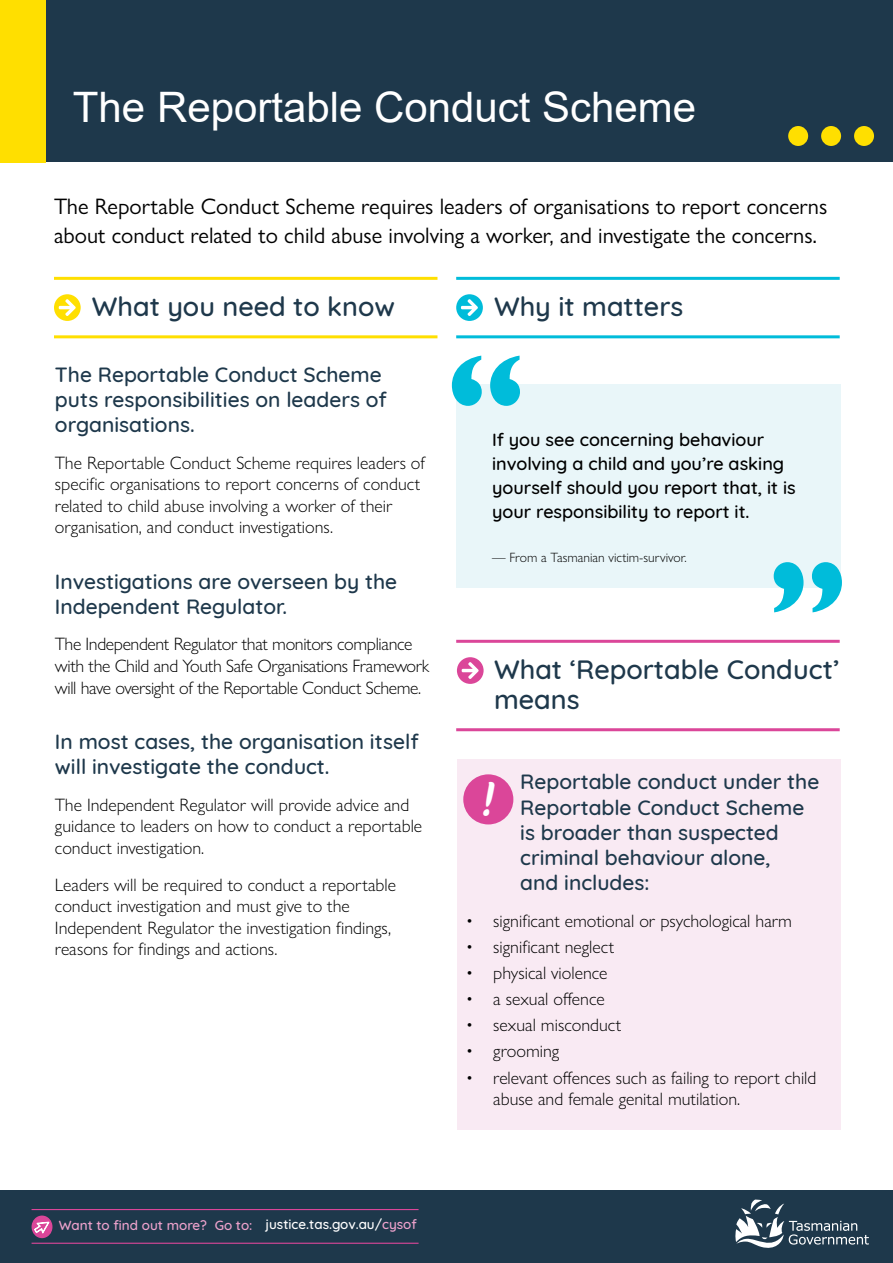
<style>
.page{position:relative;width:893px;height:1263px;background:#fff}
.page>*{position:absolute;margin:0;border:0;box-sizing:border-box;transform-origin:0 0}
.t1{font:700 150px "Gill Sans Nova";color:#00bcda}
.Heading_1{font:42px "Arial";color:#fff}
.t2{font:42px "Eds Market Regular Slant";color:#fff}
.Heading_2{font:500 27px/30px "Quicksand";color:#1e384b}
.t3{font:22.5px/28.8px "Gill Sans Nova";color:#000}
.Heading_3{font:500 21px/25.2px "Quicksand";color:#1e384b}
.t4{font:300 18px/21.6px "Gill Sans Nova";color:#000}
.t5{font:300 18px/21.6px "Gill Sans Nova";letter-spacing:-.02em;color:#000}
.Pull-out_quote{font:500 18px/24px "Quicksand";color:#000}
.t6{font:500 13.5px "Quicksand";color:#eda2cc}
.t7{font:300 13.5px "Gill Sans Nova";color:#000}
.s1{font-size:24px}
.s2{color:#fff}
</style>
<div class="page">
<div style="left:0;top:0;width:893px;height:162px;background:#1e384b"></div>
<div style="left:0;top:0;width:46px;height:162px;background:#ffdf00"></div>
<div style="left:788px;top:126px;width:20px;height:20px;background:#ffdf00;border-radius:50%"></div>
<div style="left:821px;top:126px;width:20px;height:20px;background:#ffdf00;border-radius:50%"></div>
<div style="left:854px;top:126px;width:20px;height:20px;background:#ffdf00;border-radius:50%"></div>
<hr style="left:54px;top:277px;width:383px;height:3px;background:#ffdf00">
<hr style="left:54px;top:335px;width:383px;height:3px;background:#ffdf00">
<svg style="left:54px;top:294px;width:27px;height:27px"></svg>
<div style="left:0;top:1190px;width:893px;height:73px;background:#1e384b"></div>
<hr style="left:32px;top:1209px;width:387px;height:1px;background:#db4699">
<hr style="left:32px;top:1243px;width:387px;height:1px;background:#db4699">
<div style="left:32px;top:1216px;width:20px;height:21px;background:#db4699;border-radius:50%"></div>
<div style="left:32px;top:1215px;width:20px;height:23px;border:2px solid #db4699;border-radius:50%"></div>
<svg style="left:34px;top:1221px;width:15px;height:13px"></svg>
<svg style="left:735px;top:1199px;width:134px;height:49px"></svg>
<div style="left:457px;top:759px;width:384px;height:371px;background:#f9eaf3"></div>
<hr style="left:456px;top:640px;width:384px;height:3px;background:#db4699">
<hr style="left:456px;top:728px;width:384px;height:3px;background:#db4699">
<svg style="left:457px;top:657px;width:27px;height:27px"></svg>
<hr style="left:456px;top:277px;width:384px;height:3px;background:#00bcda">
<hr style="left:456px;top:335px;width:384px;height:3px;background:#00bcda">
<svg style="left:456px;top:294px;width:27px;height:27px"></svg>
<div style="left:456px;top:384px;width:385px;height:204px;background:#e9f6f9"></div>
<div style="left:463px;top:774px;width:50px;height:50px;background:#db4699;border-radius:50%"></div>
<p class="Heading_1" style="left:73px;top:79px;width:625px">The Reportable Conduct Scheme</p>
<p class="t3" style="left:54px;top:192px;width:775px">The Reportable Conduct Scheme requires leaders of organisations to report concerns about conduct related to child abuse involving a worker, and investigate the concerns<span class="s1">.</span></p>
<p class="Heading_2" style="left:92px;top:289px;width:305px">What you need to know</p>
<p class="Heading_3" style="left:55px;top:360px;width:333px">The Reportable Conduct Scheme puts responsibilities on leaders of organisations.</p>
<p class="t4" style="left:55px;top:452px;width:372px">The Reportable Conduct Scheme requires leaders of specific organisations to report concerns of conduct related to child abuse involving a worker of their organisation, and conduct investigations.</p>
<p class="Heading_3" style="left:55px;top:567px;width:344px">Investigations are overseen by the<br>Independent Regulator.</p>
<p class="t5" style="left:55px;top:633px;width:376px">The Independent Regulator that monitors compliance with the Child and Youth Safe Organisations Framework will have oversight of the Reportable Conduct Scheme.</p>
<p class="Heading_3" style="left:55px;top:727px;width:365px">In most cases, the organisation itself will investigate the conduct.</p>
<p class="t4" style="left:55px;top:794px;width:369px">The Independent Regulator will provide advice and guidance to leaders on how to conduct a reportable conduct investigation.</p>
<p class="t4" style="left:55px;top:873px;width:343px">Leaders will be required to conduct a reportable conduct investigation and must give to the Independent Regulator the investigation findings, reasons for findings and actions.</p>
<p class="Heading_2" style="left:494px;top:289px;width:191px">Why it matters</p>
<p class="t1" style="left:446px;top:315px;width:80px">“</p>
<p class="Pull-out_quote" style="left:492px;top:425px;width:305px">If you see concerning behaviour involving a child and you’re asking yourself should you report that, it is your responsibility to report it.</p>
<p class="t7" style="left:492px;top:549px;width:196px">— From a Tasmanian victim-survivor.</p>
<p class="t1" style="left:769px;top:522px;width:80px">”</p>
<p class="Heading_2" style="left:494px;top:652px;width:347px">What ‘Reportable Conduct’ means</p>
<p class="Heading_3" style="left:520px;top:767px;width:300px">Reportable conduct under the<br>Reportable Conduct Scheme is broader than suspected criminal behaviour alone,<br>and includes:</p>
<p class="t4" style="left:466px;top:910px;width:327px">• significant emotional or psychological harm</p>
<p class="t4" style="left:466px;top:936px;width:149px">• significant neglect</p>
<p class="t4" style="left:466px;top:962px;width:143px">• physical violence</p>
<p class="t4" style="left:466px;top:988px;width:140px">• a sexual offence</p>
<p class="t4" style="left:466px;top:1014px;width:156px">• sexual misconduct</p>
<p class="t4" style="left:466px;top:1040px;width:94px">• grooming</p>
<p class="t4" style="left:493px;top:1066px;width:325px;text-indent:-27px">• relevant offences such as failing to report child abuse and female genital mutilation.</p>
<p class="t2" style="left:482px;top:776px;width:10px">!</p>
<p class="t6" style="left:59px;top:1215px;width:359px">Want to find out more? Go to: <span class="s2">justice.tas.gov.au/</span>cysof</p>
</div>
